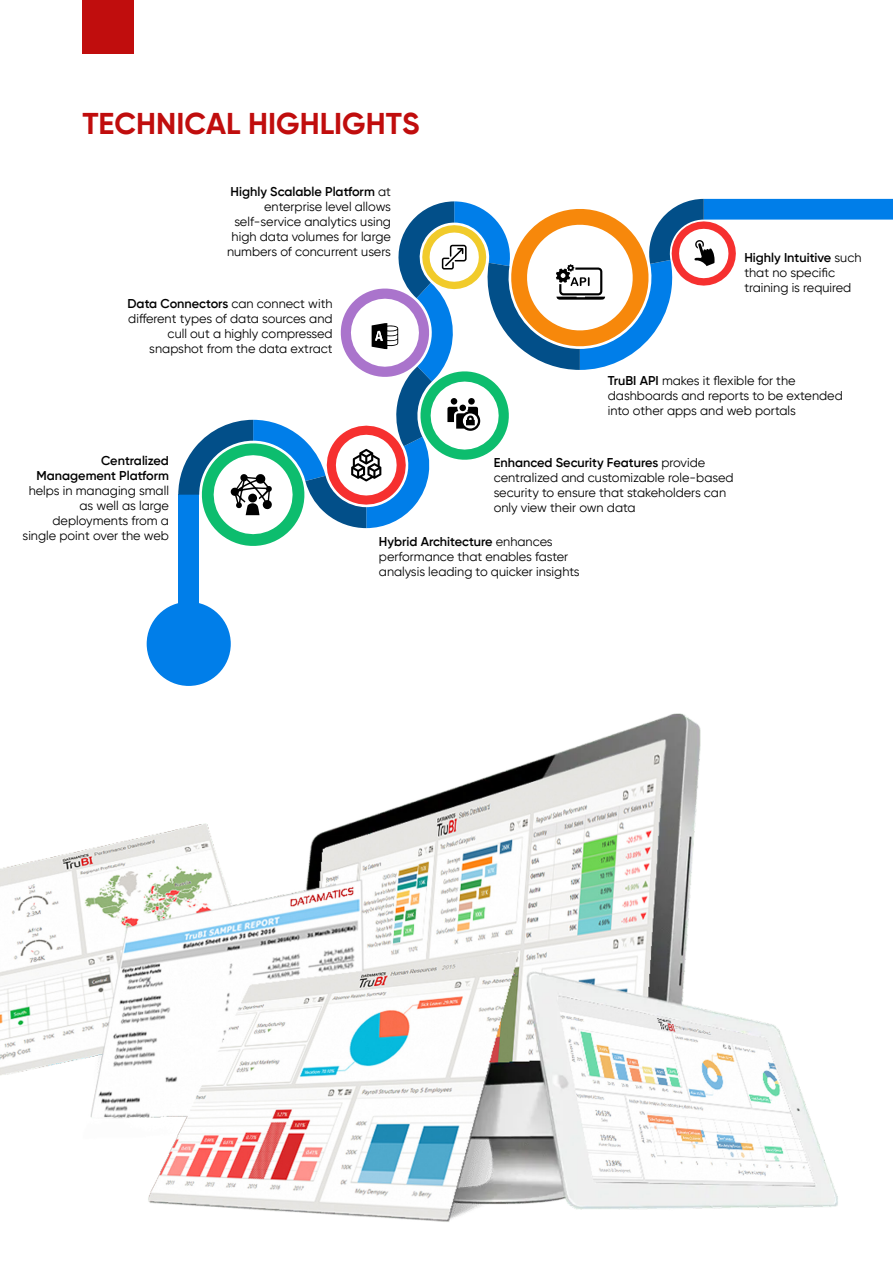
<style>
.page{position:relative;width:893px;height:1263px;background:#fff}
.page>*{position:absolute;margin:0;border:0;box-sizing:border-box;transform-origin:0 0}
.t1{font:700 30px "Gilroy";color:#c00d0d}
.t2{font:12.75px/15px "Gilroy";color:#000}
.t3{font:600 12.75px/15px "Gilroy";color:#000;text-align:right}
.s1{font-weight:600}
</style>
<div class="page">
<div style="left:178px;top:495px;width:21px;height:139px;background:#007ee9"></div>
<svg style="left:178px;top:199px;width:715px;height:347px"></svg>
<div style="left:147px;top:602px;width:84px;height:84px;background:#007ee9;border-radius:50%"></div>
<img style="left:0;top:671px;width:838px;height:551px">
<div style="left:83px;top:0;width:51px;height:53px;background:#c00d0d"></div>
<h1 class="t1" style="left:82px;top:104px;width:339px">TECHNICAL HIGHLIGHTS</h1>
<p class="t2" style="left:227px;top:184px;width:165px;text-align:right"><span class="s1">Highly Scalable Platform</span> at enterprise level allows self-service analytics using high data volumes for large numbers of concurrent users</p>
<p class="t2" style="left:128px;top:296px;width:207px;text-align:right"><span class="s1">Data Connectors</span> can connect with different types of data sources and cull out a highly compressed snapshot from the data extract</p>
<p class="t2" style="left:744px;top:250px;width:119px"><span class="s1">Highly Intuitive</span> such that no specific training is required</p>
<p class="t2" style="left:608px;top:373px;width:237px"><span class="s1">TruBI API</span> makes it flexible for the dashboards and reports to be extended into other apps and web portals</p>
<p class="t3" style="left:37px;top:453px;width:134px">Centralized<br>Management Platform</p>
<p class="t2" style="left:23px;top:482px;width:148px;text-align:right">helps in managing small as well as large deployments from a single point over the web</p>
<p class="t2" style="left:494px;top:455px;width:241px"><span class="s1">Enhanced Security Features</span> provide centralized and customizable role-based security to ensure that stakeholders can only view their own data</p>
<p class="t2" style="left:379px;top:534px;width:202px"><span class="s1">Hybrid Architecture</span> enhances performance that enables faster analysis leading to quicker insights</p>
</div>
